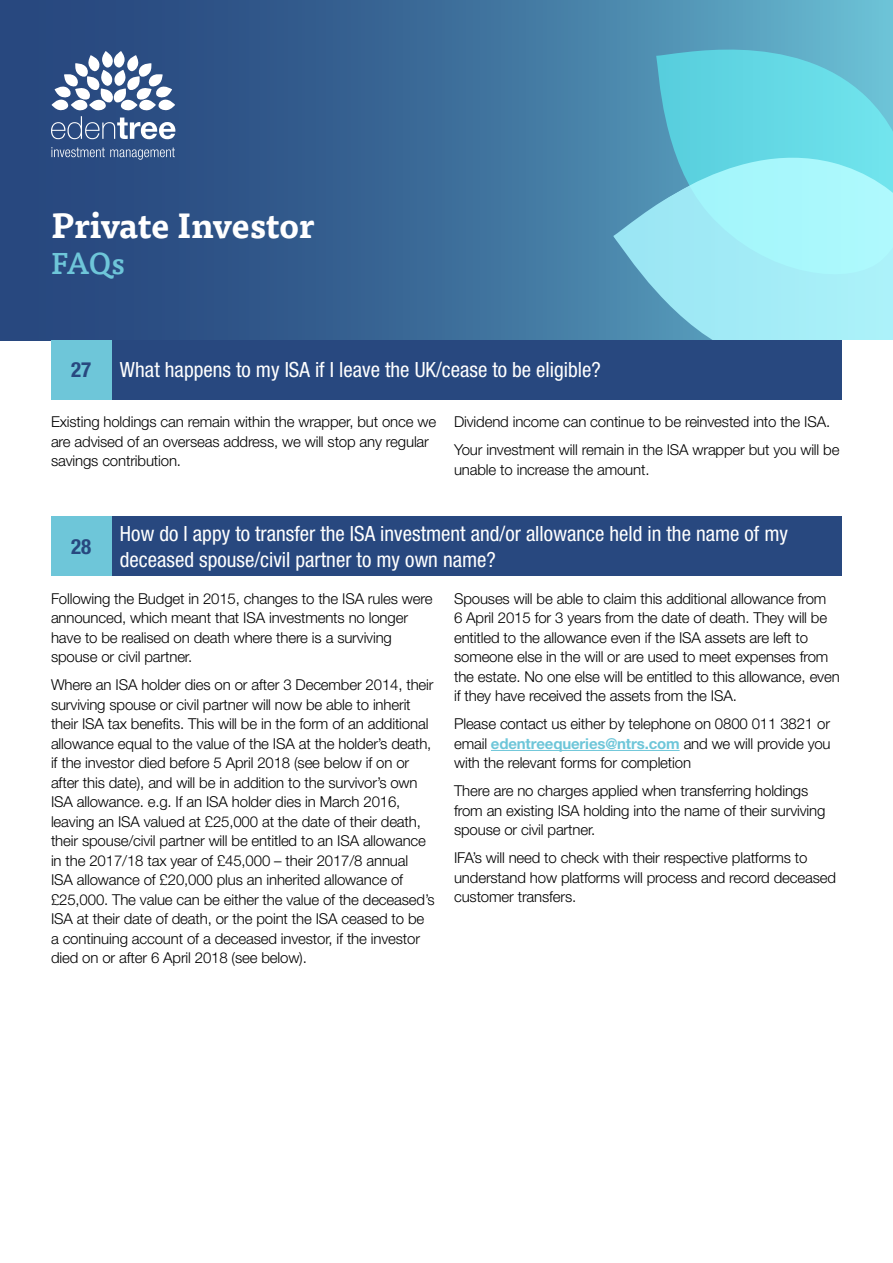
<style>
.page{position:relative;width:893px;height:1263px;background:#fff}
.page>*{position:absolute;margin:0;border:0;box-sizing:border-box;transform-origin:0 0}
.t1{font:700 34.5px "Tisa Pro";color:#fff}
.t2{font:500 30px "Tisa Pro";color:#6ec6d9}
.t3{font:condensed 21px/25.2px "Helvetica Neue LT Pro";color:#fff}
.t4{font:700 condensed 21px "Helvetica Neue LT Pro";color:#28487f}
.t5{font:300 15px/19.5px "Helvetica Neue LT Pro";letter-spacing:-.01em;color:#000}
.s1{font-weight:700;color:#6ec6d9}
</style>
<div class="page">
<svg style="left:0;top:0;width:893px;height:340px"></svg>
<svg style="left:656px;top:50px;width:237px;height:86px;fill:#63d5e2"></svg>
<svg style="left:613px;top:136px;width:280px;height:204px"></svg>
<hr style="left:491px;top:750px;width:189px;height:1px;background:#6ec6d9">
<div style="left:111px;top:340px;width:731px;height:60px;background:#28487f"></div>
<div style="left:111px;top:517px;width:731px;height:59px;background:#28487f"></div>
<div style="left:51px;top:340px;width:60px;height:60px;background:#6ec6d9"></div>
<div style="left:51px;top:517px;width:60px;height:59px;background:#6ec6d9"></div>
<svg style="left:51px;top:51px;width:124px;height:88px"></svg>
<svg style="left:52px;top:147px;width:123px;height:13px"></svg>
<h1 class="t1" style="left:51px;top:197px;width:265px">Private Investor</h1>
<h2 class="t2" style="left:51px;top:240px;width:75px">FAQs</h2>
<h3 class="t4" style="left:71px;top:357px;width:22px">27</h3>
<h3 class="t3" style="left:120px;top:357px;width:482px">What happens to my ISA if I leave the UK/cease to be eligible?</h3>
<p class="t5" style="left:51px;top:412px;width:387px">Existing holdings can remain within the wrapper, but once we are advised of an overseas address, we will stop any regular savings contribution.</p>
<p class="t5" style="left:454px;top:408px;width:387px;line-height:28px">Dividend income can continue to be reinvested into the ISA.<br>Your investment will remain in the ISA wrapper but you will be</p>
<p class="t5" style="left:454px;top:460px;width:197px">unable to increase the amount.</p>
<h3 class="t4" style="left:71px;top:534px;width:22px">28</h3>
<h3 class="t3" style="left:120px;top:521px;width:670px">How do I appy to transfer the ISA investment and/or allowance held in the name of my deceased spouse/civil partner to my own name?</h3>
<p class="t5" style="left:51px;top:588px;width:383px">Following the Budget in 2015, changes to the ISA rules were announced, which meant that ISA investments no longer have to be realised on death where there is a surviving spouse or civil partner.</p>
<p class="t5" style="left:51px;top:675px;width:385px">Where an ISA holder dies on or after 3 December 2014, their surviving spouse or civil partner will now be able to inherit their ISA tax benefits. This will be in the form of an additional allowance equal to the value of the ISA at the holder’s death, if the investor died before 5 April 2018 (see below if on or after this date), and will be in addition to the survivor’s own ISA allowance. e.g. If an ISA holder dies in March 2016, leaving an ISA valued at £25,000 at the date of their death, their spouse/civil partner will be entitled to an ISA allowance in the 2017/18 tax year of £45,000 – their 2017/8 annual<br>ISA allowance of £20,000 plus an inherited allowance of £25,000. The value can be either the value of the deceased’s ISA at their date of death, or the point the ISA ceased to be a continuing account of a deceased investor, if the investor died on or after 6 April 2018 (see below).</p>
<p class="t5" style="left:454px;top:588px;width:387px">Spouses will be able to claim this additional allowance from<br>6 April 2015 for 3 years from the date of death. They will be entitled to the allowance even if the ISA assets are left to someone else in the will or are used to meet expenses from the estate. No one else will be entitled to this allowance, even if they have received the assets from the ISA.</p>
<p class="t5" style="left:454px;top:714px;width:378px;text-align:justify">Please contact us either by telephone on 0800 011 3821 or email <span class="s1">edentreequeries@ntrs.com</span> and we will provide you with the relevant forms for completion</p>
<p class="t5" style="left:454px;top:781px;width:373px">There are no charges applied when transferring holdings from an existing ISA holding into the name of their surviving spouse or civil partner.</p>
<p class="t5" style="left:454px;top:848px;width:383px">IFA’s will need to check with their respective platforms to understand how platforms will process and record deceased customer transfers.</p>
</div>
